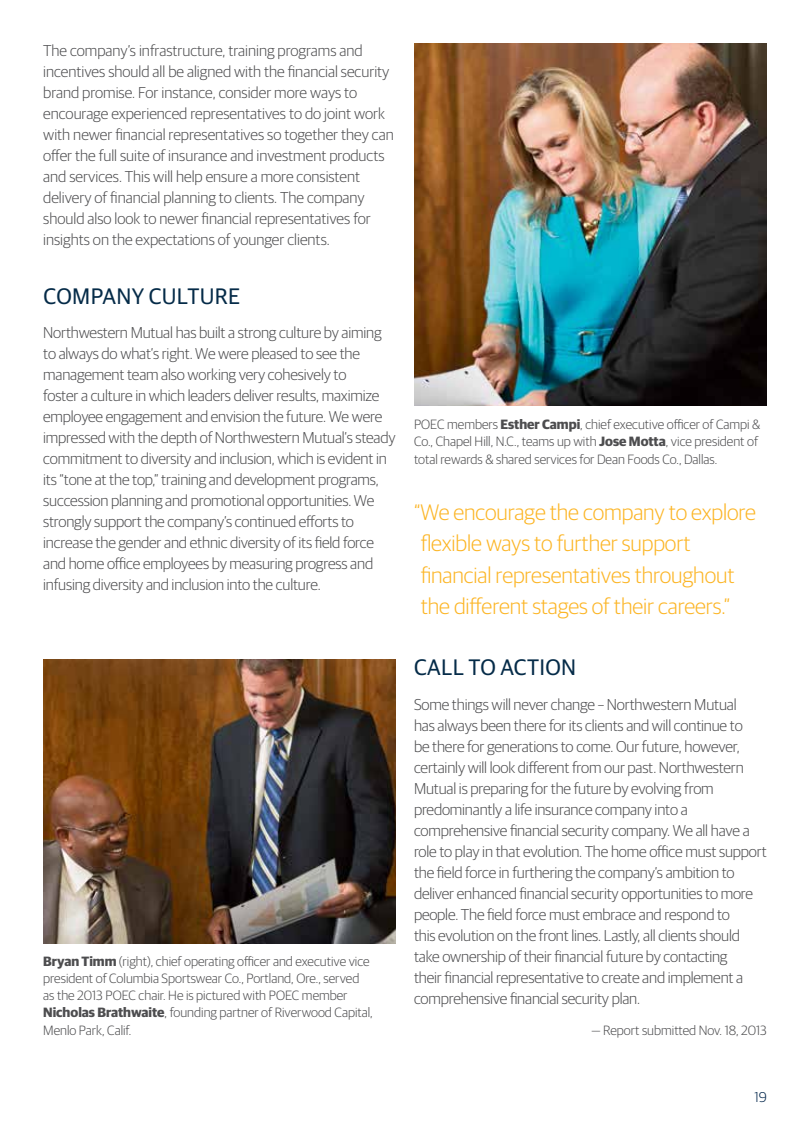
<style>
.page{position:relative;width:810px;height:1134px;background:#fff}
.page>*{position:absolute;margin:0;border:0;box-sizing:border-box;transform-origin:0 0}
.t1{font:300 22.5px/31.5px "Guardian Sans";letter-spacing:-.005em;color:#fcb525}
.t2{font:22.5px "Guardian Sans";letter-spacing:.015em;color:#052b48}
.t3{font:300 15.75px/21px "Guardian Sans";letter-spacing:-.01em;color:#4d4d4f}
.t4{font:300 14.25px "Guardian Sans";color:#00254a}
.t5{font:300 13.5px/17.2px "Guardian Sans";color:#4d4d4f}
.s1{font-weight:700}
</style>
<div class="page">
<img style="left:43px;top:660px;width:353px;height:284px">
<img style="left:414px;top:43px;width:353px;height:363px">
<p class="t3" style="left:43px;top:39px;width:352px">The company’s infrastructure, training programs and incentives should all be aligned with the financial security brand promise. For instance, consider more ways to encourage experienced representatives to do joint work with newer financial representatives so together they can offer the full suite of insurance and investment products and services. This will help ensure a more consistent delivery of financial planning to clients. The company should also look to newer financial representatives for insights on the expectations of younger clients.</p>
<h1 class="t2" style="left:43px;top:280px;width:199px">COMPANY CULTURE</h1>
<p class="t3" style="left:43px;top:321px;width:354px">Northwestern Mutual has built a strong culture by aiming to always do what’s right. We were pleased to see the management team also working very cohesively to<br>foster a culture in which leaders deliver results, maximize employee engagement and envision the future. We were impressed with the depth of Northwestern Mutual’s steady commitment to diversity and inclusion, which is evident in its “tone at the top,” training and development programs, succession planning and promotional opportunities. We strongly support the company’s continued efforts to increase the gender and ethnic diversity of its field force and home office employees by measuring progress and infusing diversity and inclusion into the culture.</p>
<p class="t5" style="left:43px;top:951px;width:331px"><span class="s1">Bryan Timm</span> (right), chief operating officer and executive vice president of Columbia Sportswear Co., Portland, Ore., served as the 2013 POEC chair. He is pictured with POEC member <span class="s1">Nicholas Brathwaite</span>, founding partner of Riverwood Capital, Menlo Park, Calif.</p>
<p class="t5" style="left:414px;top:415px;width:348px">POEC members <span class="s1">Esther Campi</span>, chief executive officer of Campi &amp;<br>Co., Chapel Hill, N.C., teams up with <span class="s1">Jose Motta</span>, vice president of total rewards &amp; shared services for Dean Foods Co., Dallas.</p>
<h1 class="t1" style="left:421px;top:495px;width:337px;text-indent:-7px">“We encourage the company to explore flexible ways to further support financial representatives throughout the different stages of their careers.”</h1>
<h1 class="t2" style="left:414px;top:652px;width:164px">CALL TO ACTION</h1>
<p class="t3" style="left:414px;top:693px;width:354px">Some things will never change – Northwestern Mutual<br>has always been there for its clients and will continue to<br>be there for generations to come. Our future, however, certainly will look different from our past. Northwestern Mutual is preparing for the future by evolving from predominantly a life insurance company into a comprehensive financial security company. We all have a role to play in that evolution. The home office must support the field force in furthering the company’s ambition to deliver enhanced financial security opportunities to more people. The field force must embrace and respond to<br>this evolution on the front lines. Lastly, all clients should take ownership of their financial future by contacting<br>their financial representative to create and implement a comprehensive financial security plan.</p>
<p class="t5" style="left:591px;top:1020px;width:177px">— Report submitted Nov. 18, 2013</p>
<p class="t4" style="left:754px;top:1087px;width:14px">19</p>
</div>
